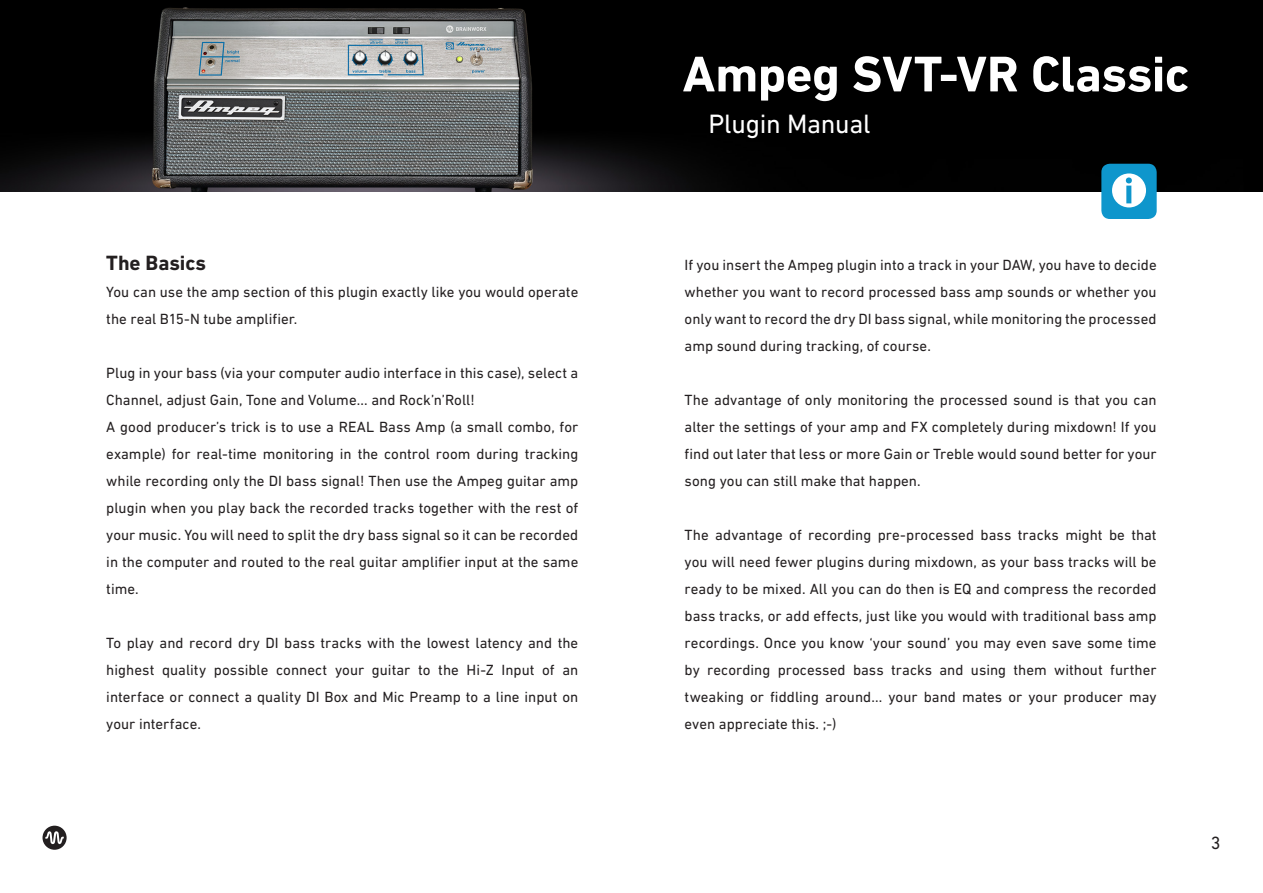
<style>
.page{position:relative;width:1263px;height:893px;background:#fff}
.page>*{position:absolute;margin:0;border:0;box-sizing:border-box;transform-origin:0 0}
.Headline_Cover{font:700 51px "DIN Next LT Pro";letter-spacing:-.005em;color:#fff}
.Subheadline_Cover{font:27px "DIN Next LT Pro";letter-spacing:-.015em;color:#fff}
.Text_Headlines{font:700 21px "DIN Next LT Pro";letter-spacing:-.005em;color:#231f20}
.t1{font:18px "DIN Next LT Pro";color:#231f20}
.Text{font:15px/27px "DIN Next LT Pro";color:#231f20;text-align:justify}
</style>
<div class="page">
<svg style="left:43px;top:826px;width:24px;height:24px"></svg>
<img style="left:0;top:0;width:1263px;height:192px">
<div style="left:1101px;top:164px;width:56px;height:55px;background:#0e96cc;border-radius:9px"></div>
<svg style="left:1112px;top:173px;width:34px;height:34px"></svg>
<p class="Text_Headlines" style="left:106px;top:251px;width:101px">The Basics</p>
<p class="Text" style="left:106px;top:278px;width:473px">You can use the amp section of this plugin exactly like you would operate the real B15-N tube amplifier.</p>
<p class="Text" style="left:106px;top:359px;width:473px">Plug in your bass (via your computer audio interface in this case), select a<br>Channel, adjust Gain, Tone and Volume... and Rock’n’Roll!</p>
<p class="Text" style="left:106px;top:413px;width:474px">A good producer’s trick is to use a REAL Bass Amp (a small combo, for example) for real-time monitoring in the control room during tracking while recording only the DI bass signal! Then use the Ampeg guitar amp plugin when you play back the recorded tracks together with the rest of your music. You will need to split the dry bass signal so it can be recorded in the computer and routed to the real guitar amplifier input at the same time.</p>
<p class="Text" style="left:106px;top:629px;width:474px">To play and record dry DI bass tracks with the lowest latency and the highest quality possible connect your guitar to the Hi-Z Input of an interface or connect a quality DI Box and Mic Preamp to a line input on your interface.</p>
<p class="Headline_Cover" style="left:682px;top:44px;width:508px">Ampeg SVT-VR Classic</p>
<p class="Subheadline_Cover" style="left:708px;top:109px;width:164px">Plugin Manual</p>
<p class="Text" style="left:685px;top:251px;width:473px">If you insert the Ampeg plugin into a track in your DAW, you have to decide whether you want to record processed bass amp sounds or whether you only want to record the dry DI bass signal, while monitoring the processed amp sound during tracking, of course.</p>
<p class="Text" style="left:685px;top:386px;width:474px">The advantage of only monitoring the processed sound is that you can alter the settings of your amp and FX completely during mixdown! If you find out later that less or more Gain or Treble would sound better for your song you can still make that happen.</p>
<p class="Text" style="left:685px;top:521px;width:474px">The advantage of recording pre-processed bass tracks might be that you will need fewer plugins during mixdown, as your bass tracks will be ready to be mixed. All you can do then is EQ and compress the recorded bass tracks, or add effects, just like you would with traditional bass amp recordings. Once you know ‘your sound’ you may even save some time by recording processed bass tracks and using them without further tweaking or fiddling around... your band mates or your producer may even appreciate this. ;-)</p>
<p class="t1" style="left:1211px;top:833px;width:11px">3</p>
</div>
